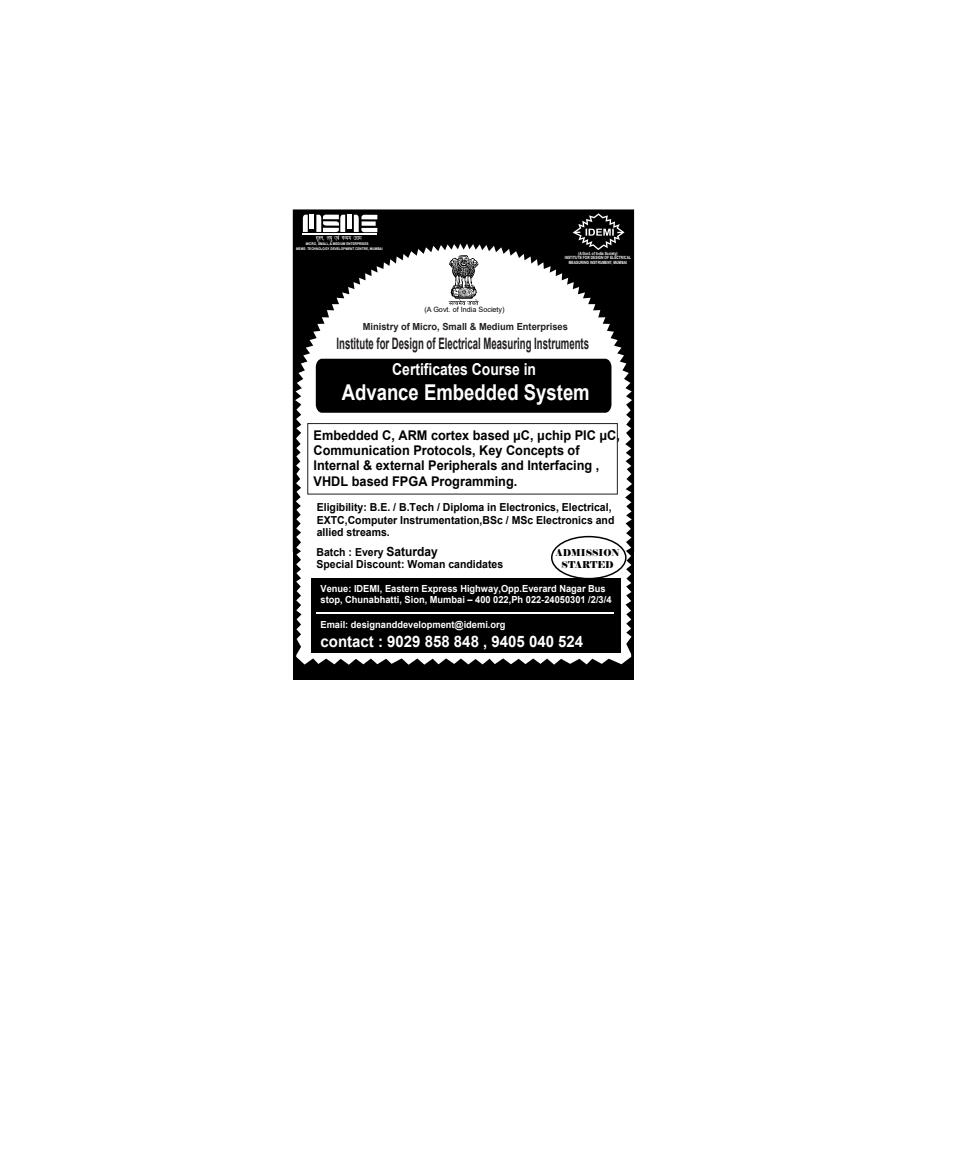
<style>
.page{position:relative;width:962px;height:1155px;background:#fff}
.page>*{position:absolute;margin:0;border:0;box-sizing:border-box;transform-origin:0 0}
.t1{font:700 21.75px "Arial";color:#fff;scale:.85 1}
.t2{font:700 16.35px "Arial";color:#fff;scale:.85 1}
.t3{font:700 15.75px "Arial";color:#231f20;scale:.61 1}
.t4{font:700 15.75px "Arial";color:#fff;scale:.95 1}
.t5{font:700 13.35px/15.3px "Arial";color:#000;scale:.95 1}
.t6{font:700 11.1px/12.6px "Arial";color:#000;scale:.95 1}
.t7{font:700 9.75px/11.1px "Arial";color:#fff;scale:.95 1}
.t8{font:700 9.75px "Arial";color:#231f20;scale:.95 1}
.t9{font:9.45px "Elephant";color:#000;scale:.95 1}
.t10{font:7.2px "Arial";color:#000}
.t11{font:700 4.35px/4.8px "Arial";color:#fff;text-align:center;scale:.77 1}
.t12{font:700 3.6px/4.5px "Arial";color:#fff;scale:.86 1}
.s1{font-size:12.6px}
</style>
<div class="page">
<div style="left:293px;top:210px;width:340px;height:469px;background:#000"></div>
<svg style="left:295px;top:244px;width:337px;height:421px;fill:#fff"></svg>
<svg style="left:572px;top:213px;width:52px;height:37px"></svg>
<hr style="left:303px;top:233px;width:74px;height:1px;background:#fff">
<svg style="left:303px;top:215px;width:5px;height:17px"></svg>
<div style="left:309px;top:215px;width:5px;height:14px;background:#fff"></div>
<svg style="left:316px;top:215px;width:61px;height:27px"></svg>
<div style="left:361px;top:221px;width:14px;height:5px;background:#fff"></div>
<svg style="left:448px;top:255px;width:31px;height:50px;background:#9c9b9b"></svg>
<svg style="left:316px;top:359px;width:295px;height:54px"></svg>
<div style="left:311px;top:579px;width:310px;height:74px;background:#000"></div>
<div style="left:307px;top:423px;width:310px;height:71px;border:1px solid #231f20"></div>
<hr style="left:316px;top:612px;width:297px;height:2px;background:#fff">
<div style="left:551px;top:536px;width:75px;height:43px;border:2px solid #000;border-radius:50%"></div>
<p class="t12" style="left:296px;top:242px;width:102px;text-indent:10px">MICRO, SMALL,&amp; MEDIUM ENTERPRISES<br>MSME- TECHNOLOGY DEVELOPMENT CENTRE, MUMBAI</p>
<p class="t11" style="left:564px;top:251px;width:88px">(A Govt. of India Society)<br>INSTITUTE FOR DESIGN OF ELECTRICAL<br>MEASURING INSTRUMENT, MUMBAI</p>
<p class="t10" style="left:424px;top:305px;width:82px">(A Govt. of India Society)</p>
<p class="t8" style="left:363px;top:319px;width:217px">Ministry of Micro, Small &amp; Medium Enterprises</p>
<h3 class="t3" style="left:336px;top:333px;width:415px">Institute for Design of Electrical Measuring Instruments</h3>
<h2 class="t2" style="left:392px;top:358px;width:171px">Certificates Course in</h2>
<h1 class="t1" style="left:342px;top:377px;width:293px">Advance Embedded System</h1>
<p class="t5" style="left:313px;top:428px;width:324px">Embedded C, ARM cortex based μC, μchip PIC μC, Communication Protocols, Key Concepts of Internal &amp; external Peripherals and Interfacing , VHDL based FPGA Programming.</p>
<p class="t6" style="left:317px;top:501px;width:315px">Eligibility: B.E. / B.Tech / Diploma in Electronics, Electrical,<br>EXTC,Computer Instrumentation,BSc / MSc Electronics and allied streams.</p>
<p class="t6" style="left:316px;top:546px;width:129px">Batch : Every <span class="s1">Saturday</span></p>
<p class="t9" style="left:556px;top:546px;width:68px">ADMISSION</p>
<p class="t6" style="left:316px;top:558px;width:198px">Special Discount: Woman candidates</p>
<p class="t9" style="left:561px;top:559px;width:56px">STARTED</p>
<p class="t7" style="left:320px;top:583px;width:308px">Venue: IDEMI, Eastern Express Highway,Opp.Everard Nagar Bus stop, Chunabhatti, Sion, Mumbai – 400 022,Ph 022-24050301 /2/3/4</p>
<p class="t7" style="left:320px;top:619px;width:196px">Email: designanddevelopment@idemi.org</p>
<h3 class="t4" style="left:320px;top:630px;width:278px">contact : 9029 858 848 , 9405 040 524</h3>
</div>
